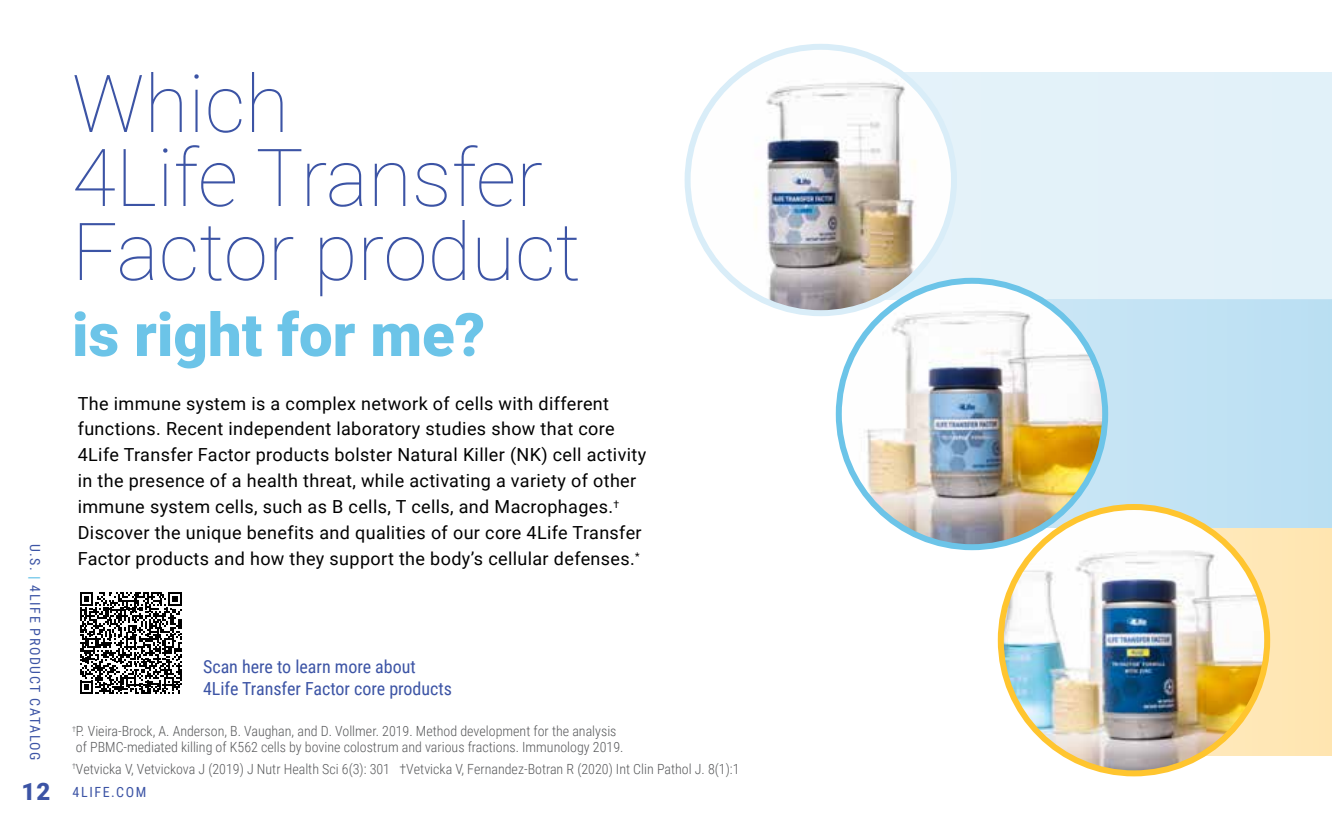
<style>
.page{position:relative;width:1332px;height:828px;background:#fff}
.page>*{position:absolute;margin:0;border:0;box-sizing:border-box;transform-origin:0 0}
.t1{font:100 80px/74px "Roboto";color:#3c54a5}
.t2{font:900 60px "Roboto";color:#6cc4e8}
.t3{font:18px/26px "Roboto";letter-spacing:.02em;color:#000}
.t4{font:18px/21.6px "Roboto Condensed";color:#3c54a5}
.t5{font:300 14px/16px "Roboto Condensed";color:#58595b}
.t6{font:14px "Roboto Condensed";letter-spacing:.115em;color:#3c54a5}
.s1{font-weight:700;color:#6cc4e8}
.s2{font-family:"Roboto";font-weight:900;font-size:24px}
</style>
<div class="page">
<svg style="left:80px;top:592px;width:102px;height:102px"></svg>
<div style="left:1116px;top:528px;width:216px;height:228px;background:#ffe7b3"></div>
<div style="left:972px;top:300px;width:360px;height:228px;background:#c0e2f3"></div>
<div style="left:828px;top:72px;width:504px;height:228px;background:#e3f1f9"></div>
<img style="left:688px;top:47px;width:266px;height:266px;border-radius:133px">
<div style="left:685px;top:44px;width:272px;height:272px;border:6px solid #d9edf8;border-radius:50%"></div>
<img style="left:839px;top:281px;width:266px;height:266px;border-radius:133px">
<div style="left:836px;top:278px;width:272px;height:272px;border:6px solid #6cc4e8;border-radius:50%"></div>
<img style="left:1001px;top:507px;width:266px;height:266px;border-radius:133px">
<div style="left:998px;top:504px;width:272px;height:272px;border:6px solid #ffc52f;border-radius:50%"></div>
<p class="t6" style="left:45px;top:544px;width:218px;rotate:90deg">U.S. <span class="s1">|</span> 4LIFE PRODUCT CATALOG</p>
<h1 class="t1" style="left:72px;top:64px;width:510px">Which<br>4Life Transfer<br>Factor product</h1>
<h2 class="t2" style="left:72px;top:293px;width:415px">is right for me?</h2>
<p class="t3" style="left:78px;top:389px;width:570px">The immune system is a complex network of cells with different functions. Recent independent laboratory studies show that core 4Life Transfer Factor products bolster Natural Killer (NK) cell activity in the presence of a health threat, while activating a variety of other immune system cells, such as B cells, T cells, and Macrophages.<sup>† </sup>Discover the unique benefits and qualities of our core 4Life Transfer Factor products and how they support the body’s cellular defenses.<sup>*</sup></p>
<p class="t4" style="left:203px;top:655px;width:251px">Scan here to learn more about<br>4Life Transfer Factor core products</p>
<p class="t5" style="left:72px;top:723px;width:553px"><sup>†</sup>P. Vieira-Brock, A. Anderson, B. Vaughan, and D. Vollmer. 2019. Method development for the analysis of PBMC-mediated killing of K562 cells by bovine colostrum and various fractions. Immunology 2019.</p>
<p class="t5" style="left:72px;top:760px;width:669px"><sup>†</sup>Vetvicka V, Vetvickova J (2019) J Nutr Health Sci 6(3): 301 †Vetvicka V, Fernandez-Botran R (2020) Int Clin Pathol J. 8(1):1</p>
<p class="t6" style="left:22px;top:782px;width:126px"><span class="s2">12</span> 4LIFE.COM</p>
</div>
